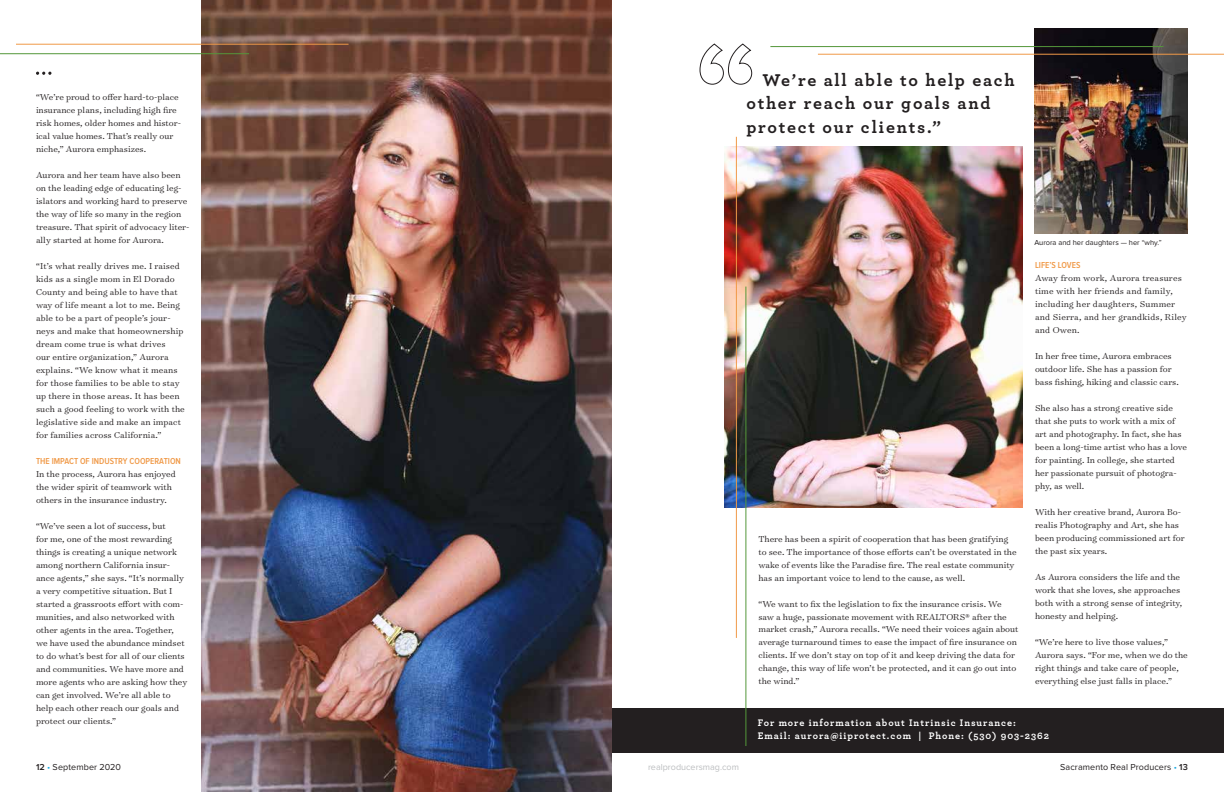
<style>
.page{position:relative;width:1224px;height:792px;background:#fff}
.page>*{position:absolute;margin:0;border:0;box-sizing:border-box;transform-origin:0 0}
.t1{font:700 17.9px/23.2px "Archer Pro";letter-spacing:.1em;color:#231f20}
.t2{font:700 10px/13px "Archer Pro";letter-spacing:.1em;color:#fff}
.t3{font:300 9.8px/13px "Surveyor Text";color:#231f20}
.t4{font:300 9.8px/13px "Surveyor Text";letter-spacing:.02em;color:#231f20}
.t5{font:9px "Proxima Nova";letter-spacing:.01em;color:#231f20}
.t6{font:600 9px "Proxima Nova Cond";color:#f09947}
.t7{font:9px "Proxima Nova";color:#bcbec0}
.t8{font:7.5px "Proxima Nova";color:#231f20}
.s1{font-weight:600}
.s2{color:#19a8e0}
</style>
<div class="page">
<div style="left:564px;top:708px;width:660px;height:45px;background:#231f20"></div>
<img style="left:202px;top:0;width:410px;height:792px">
<img style="left:725px;top:147px;width:297px;height:360px">
<img style="left:1034px;top:28px;width:154px;height:205px">
<hr style="left:736px;top:137px;width:1px;height:501px;background:#f09947">
<hr style="left:16px;top:44px;width:333px;height:1px;background:#f09947">
<hr style="left:818px;top:54px;width:406px;height:1px;background:#f09947">
<hr style="left:745px;top:287px;width:1px;height:459px;background:#54973a">
<hr style="left:0;top:53px;width:249px;height:1px;background:#54973a">
<hr style="left:770px;top:46px;width:393px;height:1px;background:#54973a">
<svg style="left:699px;top:43px;width:54px;height:42px"></svg>
<svg style="left:36px;top:72px;width:15px;height:3px"></svg>
<p class="t3" style="left:36px;top:90px;width:147px">“We’re proud to offer hard-to-place insurance plans, including high fire risk homes, older homes and histor&shy;ical value homes. That’s really our niche,” Aurora emphasizes.</p>
<p class="t3" style="left:36px;top:168px;width:155px">Aurora and her team have also been on the leading edge of educating leg&shy;islators and working hard to preserve the way of life so many in the region treasure. That spirit of advocacy liter&shy;ally started at home for Aurora.</p>
<p class="t3" style="left:36px;top:259px;width:150px">“It’s what really drives me. I raised kids as a single mom in El Dorado County and being able to have that way of life meant a lot to me. Being able to be a part of people’s jour&shy;neys and make that homeownership dream come true is what drives<br>our entire organization,” Aurora explains. “We know what it means for those families to be able to stay up there in those areas. It has been such a good feeling to work with the legislative side and make an impact for families across California.”</p>
<p class="t6" style="left:36px;top:457px;width:146px">THE IMPACT OF INDUSTRY COOPERATION</p>
<p class="t3" style="left:36px;top:467px;width:141px">In the process, Aurora has enjoyed the wider spirit of teamwork with others in the insurance industry.</p>
<p class="t3" style="left:36px;top:519px;width:153px">“We’ve seen a lot of success, but<br>for me, one of the most rewarding things is creating a unique network among northern California insur&shy;ance agents,” she says. “It’s normally a very competitive situation. But I started a grassroots effort with com&shy;munities, and also networked with other agents in the area. Together, we have used the abundance mindset to do what’s best for all of our clients and communities. We have more and more agents who are asking how they can get involved. We’re all able to help each other reach our goals and protect our clients.”</p>
<h1 class="t1" style="left:746px;top:67px;width:270px;text-indent:16px">We’re all able to help each other reach our goals and protect our clients.”</h1>
<p class="t3" style="left:758px;top:532px;width:260px">There has been a spirit of cooperation that has been gratifying to see. The importance of those efforts can’t be overstated in the wake of events like the Paradise fire. The real estate community has an important voice to lend to the cause, as well.</p>
<p class="t3" style="left:758px;top:597px;width:262px">“We want to fix the legislation to fix the insurance crisis. We saw a huge, passionate movement with REALTORS® after the market crash,” Aurora recalls. “We need their voices again about average turnaround times to ease the impact of fire insurance on clients. If we don’t stay on top of it and keep driving the data for change, this way of life won’t be protected, and it can go out into the wind.”</p>
<p class="t8" style="left:1034px;top:238px;width:129px">Aurora and her daughters — her “why.”</p>
<p class="t6" style="left:1035px;top:261px;width:47px">LIFE’S LOVES</p>
<p class="t4" style="left:1035px;top:272px;width:153px">Away from work, Aurora treasures time with her friends and family, including her daughters, Summer and Sierra, and her grandkids, Riley and Owen.</p>
<p class="t3" style="left:1035px;top:350px;width:145px">In her free time, Aurora embraces outdoor life. She has a passion for bass fishing, hiking and classic cars.</p>
<p class="t3" style="left:1035px;top:402px;width:154px">She also has a strong creative side that she puts to work with a mix of art and photography. In fact, she has been a long-time artist who has a love for painting. In college, she started her passionate pursuit of photogra&shy;phy, as well.</p>
<p class="t3" style="left:1035px;top:505px;width:151px">With her creative brand, Aurora Bo&shy;realis Photography and Art, she has been producing commissioned art for the past six years.</p>
<p class="t3" style="left:1035px;top:570px;width:149px">As Aurora considers the life and the work that she loves, she approaches both with a strong sense of integrity, honesty and helping.</p>
<p class="t3" style="left:1035px;top:635px;width:154px">“We’re here to live those values,” Aurora says. “For me, when we do the right things and take care of people, everything else just falls in place.”</p>
<p class="t2" style="left:758px;top:715px;width:293px">For more information about Intrinsic Insurance:<br>Email: aurora@iiprotect.com | Phone: (530) 903-2362</p>
<p class="t5" style="left:36px;top:762px;width:86px"><span class="s1">12</span> <span class="s2">•</span> September 2020</p>
<p class="t7" style="left:648px;top:762px;width:92px">realproducersmag.com</p>
<p class="t5" style="left:1060px;top:762px;width:129px">Sacramento Real Producers <span class="s2">•</span> <span class="s1">13</span></p>
</div>
